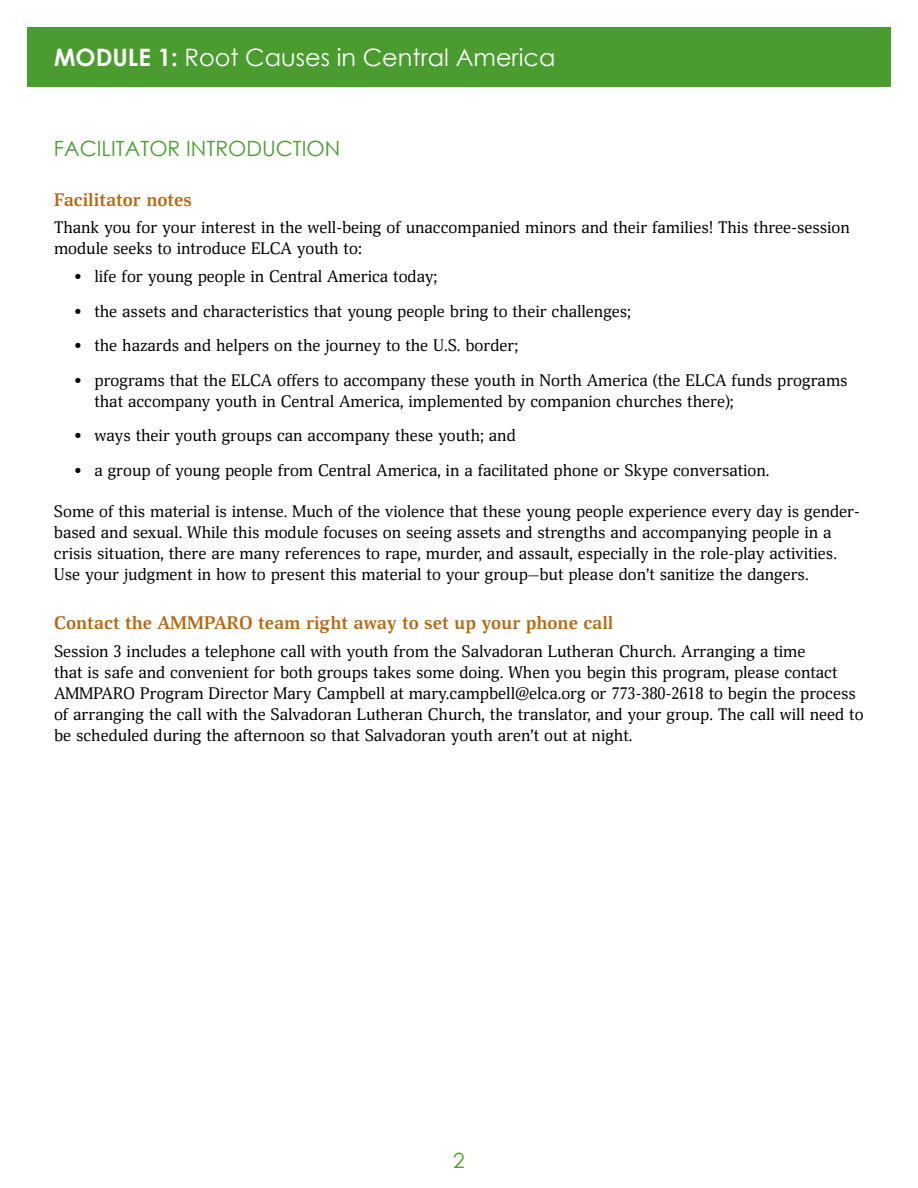
<style>
.page{position:relative;width:918px;height:1188px;background:#fff}
.page>*{position:absolute;margin:0;border:0;box-sizing:border-box;transform-origin:0 0}
.t1{font:24px "Century Gothic";color:#fff}
.t2{font:21px "Century Gothic";color:#4a9c2f}
.t3{font:700 18px "Deca Serif";color:#b66612}
.t4{font:16.5px/21px "Deca Serif";color:#000}
.s1{font-weight:700}
</style>
<div class="page">
<div style="left:27px;top:27px;width:864px;height:59px;background:#4a9c2f"></div>
<h1 class="t1" style="left:54px;top:40px;width:503px"><span class="s1">MODULE 1:</span> Root Causes in Central America</h1>
<p class="t2" style="left:54px;top:134px;width:288px">FACILITATOR INTRODUCTION</p>
<p class="t3" style="left:54px;top:189px;width:140px">Facilitator notes</p>
<p class="t4" style="left:54px;top:218px;width:797px">Thank you for your interest in the well-being of unaccompanied minors and their families! This three-session module seeks to introduce ELCA youth to:</p>
<p class="t4" style="left:74px;top:267px;width:365px">• life for young people in Central America today;</p>
<p class="t4" style="left:74px;top:301px;width:558px">• the assets and characteristics that young people bring to their challenges;</p>
<p class="t4" style="left:74px;top:336px;width:446px">• the hazards and helpers on the journey to the U.S. border;</p>
<p class="t4" style="left:94px;top:370px;width:755px;text-indent:-20px">• programs that the ELCA offers to accompany these youth in North America (the ELCA funds programs that accompany youth in Central America, implemented by companion churches there);</p>
<p class="t4" style="left:74px;top:426px;width:443px">• ways their youth groups can accompany these youth; and</p>
<p class="t4" style="left:74px;top:460px;width:697px">• a group of young people from Central America, in a facilitated phone or Skype conversation.</p>
<p class="t4" style="left:54px;top:501px;width:807px">Some of this material is intense. Much of the violence that these young people experience every day is gender&shy;based and sexual. While this module focuses on seeing assets and strengths and accompanying people in a crisis situation, there are many references to rape, murder, and assault, especially in the role-play activities.<br>Use your judgment in how to present this material to your group—but please don’t sanitize the dangers.</p>
<p class="t3" style="left:54px;top:613px;width:561px">Contact the AMMPARO team right away to set up your phone call</p>
<p class="t4" style="left:54px;top:641px;width:811px">Session 3 includes a telephone call with youth from the Salvadoran Lutheran Church. Arranging a time<br>that is safe and convenient for both groups takes some doing. When you begin this program, please contact AMMPARO Program Director Mary Campbell at mary.campbell@elca.org or 773-380-2618 to begin the process of arranging the call with the Salvadoran Lutheran Church, the translator, and your group. The call will need to be scheduled during the afternoon so that Salvadoran youth aren’t out at night.</p>
<p class="t2" style="left:453px;top:1145px;width:13px">2</p>
</div>
